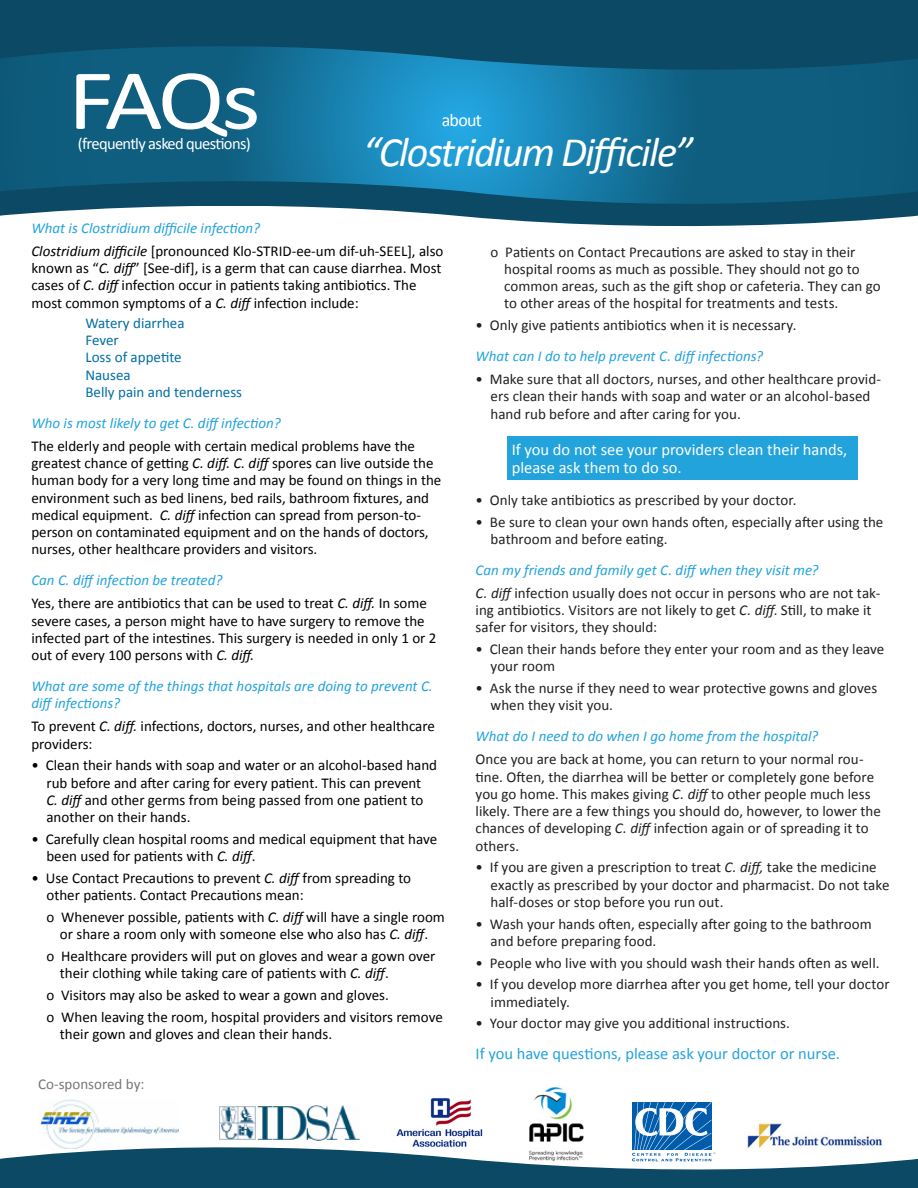
<style>
.page{position:relative;width:918px;height:1188px;background:#fff}
.page>*{position:absolute;margin:0;border:0;box-sizing:border-box;transform-origin:0 0}
.t1{font:86.4px "Calibri";color:#fff;scale:1.17 1}
.t2{font:italic 42px "Calibri";color:#fff}
.t3{font:18px "Calibri";color:#fff}
.t4{font:16.5px/18px "Calibri";color:#fff}
.t5{font:16.5px "Calibri";color:#23a3dc}
.t6{font:15px/17.2px "Calibri";color:#000}
.t7{font:15px/17.2px "Calibri";color:#231f20}
.t8{font:italic 15px/17.2px "Calibri";letter-spacing:-.005em;color:#23a3dc}
.t9{font:15px/17.2px "Calibri";color:#006ea3}
.t10{font:15px "Calibri";color:#787677}
.s1{font-style:italic}
</style>
<div class="page">
<svg style="left:0;top:83px;width:918px;height:86px;background:#137097"></svg>
<svg style="left:0;top:0;width:918px;height:83px;background:#0e5373"></svg>
<svg style="left:0;top:169px;width:918px;height:58px"></svg>
<div style="left:507px;top:436px;width:351px;height:44px;background:#23a3dc"></div>
<img style="left:397px;top:1098px;width:86px;height:35px">
<svg style="left:632px;top:1102px;width:80px;height:31px"></svg>
<img style="left:529px;top:1087px;width:55px;height:46px">
<img style="left:758px;top:1123px;width:24px;height:10px">
<img style="left:39px;top:1099px;width:140px;height:34px">
<img style="left:220px;top:1105px;width:134px;height:28px">
<svg style="left:0;top:1133px;width:918px;height:55px;fill:#0c4965"></svg>
<h1 class="t1" style="left:68px;top:46px;width:166px">FAQs</h1>
<p class="t4" style="left:78px;top:133px;width:174px">(frequently asked questions)</p>
<h2 class="t2" style="left:363px;top:126px;width:332px">“Clostridium Difficile”</h2>
<p class="t3" style="left:442px;top:109px;width:42px">about</p>
<p class="t8" style="left:31px;top:218px;width:230px">What is Clostridium difficile infection?</p>
<p class="t6" style="left:31px;top:242px;width:414px"><span class="s1">Clostridium difficile</span> [pronounced Klo-STRID-ee-um dif-uh-SEEL], also known as “<span class="s1">C. diff</span>” [See-dif], is a germ that can cause diarrhea. Most cases of <span class="s1">C. diff</span> infection occur in patients taking antibiotics. The most common symptoms of a <span class="s1">C. diff</span> infection include:</p>
<p class="t9" style="left:85px;top:314px;width:101px">Watery diarrhea</p>
<p class="t9" style="left:85px;top:331px;width:35px">Fever</p>
<p class="t9" style="left:85px;top:348px;width:98px">Loss of appetite</p>
<p class="t9" style="left:85px;top:365px;width:158px">Nausea<br>Belly pain and tenderness</p>
<p class="t8" style="left:31px;top:413px;width:251px">Who is most likely to get C. diff infection?</p>
<p class="t6" style="left:31px;top:437px;width:411px">The elderly and people with certain medical problems have the greatest chance of getting <span class="s1">C. diff. C. diff</span> spores can live outside the human body for a very long time and may be found on things in the environment such as bed linens, bed rails, bathroom fixtures, and medical equipment. <span class="s1">C. diff</span> infection can spread from person-to&shy;person on contaminated equipment and on the hands of doctors, nurses, other healthcare providers and visitors.</p>
<p class="t8" style="left:31px;top:571px;width:193px">Can C. diff infection be treated?</p>
<p class="t6" style="left:31px;top:594px;width:397px">Yes, there are antibiotics that can be used to treat <span class="s1">C. diff.</span> In some severe cases, a person might have to have surgery to remove the</p>
<p class="t6" style="left:31px;top:629px;width:407px">infected part of the intestines. This surgery is needed in only 1 or 2 out of every 100 persons with <span class="s1">C. diff.</span></p>
<p class="t8" style="left:31px;top:677px;width:403px">What are some ofthe things that hospitals are doing to prevent C. diff infections?</p>
<p class="t6" style="left:31px;top:717px;width:405px">To prevent <span class="s1">C. diff.</span> infections, doctors, nurses, and other healthcare providers:</p>
<p class="t6" style="left:31px;top:756px;width:407px;text-align:center">• Clean their hands with soap and water or an alcohol-based hand rub before and after caring for every patient. This can prevent</p>
<p class="t6" style="left:46px;top:791px;width:379px"><span class="s1">C. diff</span> and other germs from being passed from one patient to</p>
<p class="t6" style="left:46px;top:808px;width:146px">another on their hands.</p>
<p class="t6" style="left:46px;top:830px;width:392px;text-indent:-15px">• Carefully clean hospital rooms and medical equipment that have been used for patients with <span class="s1">C. diff</span>.</p>
<p class="t6" style="left:46px;top:869px;width:366px;text-indent:-15px">• Use Contact Precautions to prevent <span class="s1">C. diff</span> from spreading to other patients. Contact Precautions mean:</p>
<p class="t6" style="left:46px;top:908px;width:400px;text-align:center">o Whenever possible, patients with <span class="s1">C. diff</span> will have a single room or share a room only with someone else who also has <span class="s1">C. diff</span>.</p>
<p class="t6" style="left:60px;top:947px;width:377px;text-indent:-13px">o Healthcare providers will put on gloves and wear a gown over their clothing while taking care of patients with <span class="s1">C. diff</span>.</p>
<p class="t6" style="left:46px;top:986px;width:344px">o Visitors may also be asked to wear a gown and gloves.</p>
<p class="t6" style="left:60px;top:1007px;width:384px;text-indent:-14px">o When leaving the room, hospital providers and visitors remove their gown and gloves and clean their hands.</p>
<p class="t10" style="left:38px;top:1075px;width:108px">Co-sponsored by:</p>
<p class="t7" style="left:504px;top:242px;width:378px;text-indent:-13px">o Patients on Contact Precautions are asked to stay in their hospital rooms as much as possible. They should not go to common areas, such as the gift shop or cafeteria. They can go</p>
<p class="t7" style="left:504px;top:294px;width:336px">to other areas of the hospital for treatments and tests.</p>
<p class="t7" style="left:476px;top:316px;width:323px">• Only give patients antibiotics when it is necessary.</p>
<p class="t8" style="left:476px;top:347px;width:289px">What can I do to help prevent C. diff infections?</p>
<p class="t7" style="left:491px;top:370px;width:392px;text-indent:-15px">• Make sure that all doctors, nurses, and other healthcare provid&shy;ers clean their hands with soap and water or an alcohol-based hand rub before and after caring for you.</p>
<p class="t4" style="left:512px;top:440px;width:337px">If you do not see your providers clean their hands, please ask them to do so.</p>
<p class="t7" style="left:476px;top:491px;width:323px">• Only take antibiotics as prescribed by your doctor.</p>
<p class="t7" style="left:491px;top:512px;width:394px;text-indent:-15px">• Be sure to clean your own hands often, especially after using the bathroom and before eating.</p>
<p class="t8" style="left:476px;top:560px;width:345px">Can my friends and family get C. diff when they visit me?</p>
<p class="t7" style="left:476px;top:584px;width:406px"><span class="s1">C. diff</span> infection usually does not occur in persons who are not tak&shy;ing antibiotics. Visitors are not likely to get <span class="s1">C. diff</span>. Still, to make it safer for visitors, they should:</p>
<p class="t7" style="left:476px;top:640px;width:410px">• Clean their hands before they enter your room and as they leave</p>
<p class="t7" style="left:491px;top:657px;width:66px">your room</p>
<p class="t7" style="left:476px;top:679px;width:403px">• Ask the nurse if they need to wear protective gowns and gloves</p>
<p class="t7" style="left:491px;top:696px;width:124px">when they visit you.</p>
<p class="t8" style="left:476px;top:727px;width:344px">What do I need to do when I go home from the hospital?</p>
<p class="t7" style="left:476px;top:750px;width:400px">Once you are back at home, you can return to your normal rou&shy;tine. Often, the diarrhea will be better or completely gone before</p>
<p class="t7" style="left:476px;top:785px;width:407px">you go home. This makes giving <span class="s1">C. diff</span> to other people much less likely. There are a few things you should do, however, to lower the chances of developing <span class="s1">C. diff</span> infection again or of spreading it to others.</p>
<p class="t7" style="left:491px;top:858px;width:400px;text-indent:-15px">• If you are given a prescription to treat <span class="s1">C. diff,</span> take the medicine exactly as prescribed by your doctor and pharmacist. Do not take half-doses or stop before you run out.</p>
<p class="t7" style="left:491px;top:914px;width:383px;text-indent:-15px">• Wash your hands often, especially after going to the bathroom and before preparing food.</p>
<p class="t7" style="left:476px;top:953px;width:406px">• People who live with you should wash their hands often as well.</p>
<p class="t7" style="left:476px;top:975px;width:416px">• If you develop more diarrhea after you get home, tell your doctor</p>
<p class="t7" style="left:491px;top:992px;width:81px">immediately.</p>
<p class="t7" style="left:476px;top:1014px;width:316px">• Your doctor may give you additional instructions.</p>
<p class="t5" style="left:476px;top:1043px;width:366px">If you have questions, please ask your doctor or nurse.</p>
</div>
